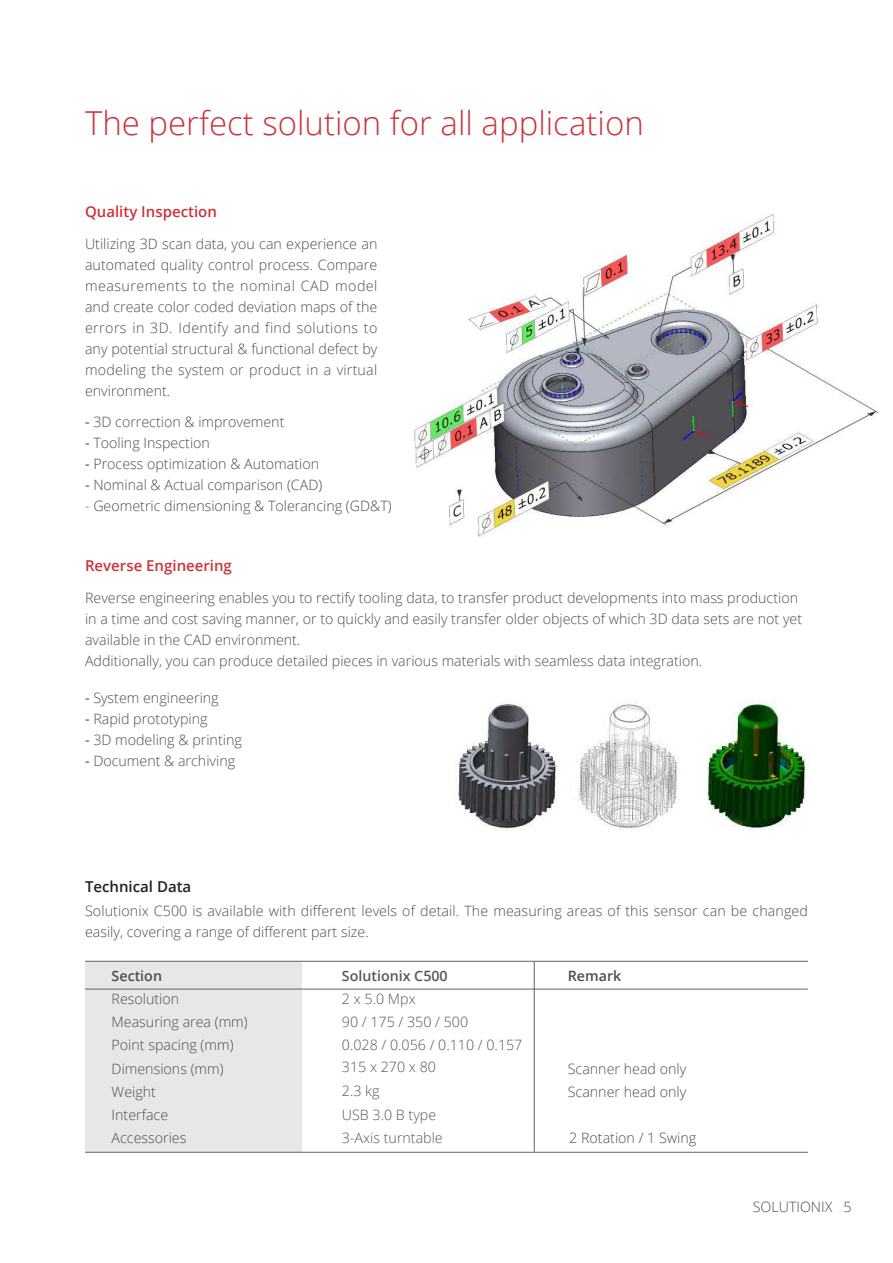
<style>
.page{position:relative;width:893px;height:1263px;background:#fff}
.page>*{position:absolute;margin:0;border:0;box-sizing:border-box;transform-origin:0 0}
.t1{font:300 33px "Open Sans";color:#cc323b}
.t2{font:600 15px "Open Sans";color:#cc323b}
.t3{font:600 15px "Open Sans";color:#231f20}
.t4{font:300 14.25px/21px "Open Sans";color:#4b4c4d}
.t5{font:300 14.25px/23.2px "Open Sans";color:#565758}
.t6{font:600 14.25px "Open Sans";color:#4b4c4d}
.s1{font-weight:400}
.s2{font-weight:600}
</style>
<div class="page">
<div style="left:85px;top:961px;width:216px;height:191px;background:#e6e7e9"></div>
<img style="left:454px;top:700px;width:356px;height:131px">
<hr style="left:85px;top:961px;width:723px;height:1px;background:#636366">
<hr style="left:85px;top:989px;width:723px;height:1px;background:#636366">
<hr style="left:85px;top:1152px;width:723px;height:1px;background:#636366">
<hr style="left:534px;top:961px;width:1px;height:191px;background:#636366">
<img style="left:411px;top:213px;width:469px;height:324px">
<p class="t1" style="left:85px;top:100px;width:560px">The perfect solution for all application</p>
<p class="t2" style="left:85px;top:201px;width:133px">Quality Inspection</p>
<p class="t4" style="left:85px;top:233px;width:294px;text-align:justify">Utilizing 3D scan data, you can experience an automated quality control process. Compare measurements to the nominal CAD model and create color coded deviation maps of the errors in 3D. Identify and find solutions to any potential structural &amp; functional defect by modeling the system or product in a virtual environment.</p>
<p class="t4" style="left:85px;top:411px;width:201px"><span class="s1">-</span> 3D correction &amp; improvement</p>
<p class="t4" style="left:85px;top:432px;width:126px"><span class="s1">-</span> Tooling Inspection</p>
<p class="t4" style="left:85px;top:453px;width:236px"><span class="s1">-</span> Process optimization &amp; Automation</p>
<p class="t4" style="left:85px;top:474px;width:239px"><span class="s1">-</span> Nominal &amp; Actual comparison (CAD)</p>
<p class="t4" style="left:85px;top:495px;width:308px">- Geometric dimensioning &amp; Tolerancing (GD&amp;T)</p>
<p class="t2" style="left:85px;top:555px;width:148px">Reverse Engineering</p>
<p class="t4" style="left:85px;top:587px;width:719px">Reverse engineering enables you to rectify tooling data, to transfer product developments into mass production in a time and cost saving manner, or to quickly and easily transfer older objects of which 3D data sets are not yet available in the CAD environment.</p>
<p class="t4" style="left:85px;top:650px;width:619px">Additionally, you can produce detailed pieces in various materials with seamless data integration.</p>
<p class="t4" style="left:85px;top:687px;width:135px"><span class="s1">-</span> System engineering</p>
<p class="t4" style="left:85px;top:708px;width:124px"><span class="s1">-</span> Rapid prototyping</p>
<p class="t4" style="left:85px;top:729px;width:158px"><span class="s1">-</span> 3D modeling &amp; printing</p>
<p class="t4" style="left:85px;top:750px;width:152px"><span class="s1">-</span> Document &amp; archiving</p>
<p class="t3" style="left:85px;top:876px;width:108px">Technical Data</p>
<p class="t4" style="left:85px;top:900px;width:724px">Solutionix C500 is available with different levels of detail. The measuring areas of this sensor can be changed easily, covering a range of different part size.</p>
<p class="t6" style="left:112px;top:966px;width:52px">Section</p>
<p class="t4" style="left:112px;top:988px;width:69px">Resolution</p>
<p class="t4" style="left:112px;top:1011px;width:138px">Measuring area (mm)</p>
<p class="t4" style="left:112px;top:1034px;width:123px">Point spacing (mm)</p>
<p class="t4" style="left:112px;top:1058px;width:113px">Dimensions (mm)</p>
<p class="t4" style="left:112px;top:1081px;width:46px">Weight</p>
<p class="t4" style="left:112px;top:1104px;width:58px">Interface</p>
<p class="t4" style="left:112px;top:1127px;width:76px">Accessories</p>
<p class="t5" style="left:342px;top:963px;width:182px"><span class="s2">Solutionix C500<br></span>2 x 5.0 Mpx<br>90 / 175 / 350 / 500<br>0.028 / 0.056 / 0.110 / 0.157</p>
<p class="t5" style="left:342px;top:1055px;width:96px">315 x 270 x 80<br>2.3 kg</p>
<p class="t5" style="left:342px;top:1103px;width:102px">USB 3.0 B type<br>3-Axis turntable</p>
<p class="t6" style="left:568px;top:966px;width:55px">Remark</p>
<p class="t4" style="left:568px;top:1058px;width:120px">Scanner head only</p>
<p class="t4" style="left:568px;top:1081px;width:120px">Scanner head only</p>
<p class="t4" style="left:569px;top:1127px;width:128px">2 Rotation / 1 Swing</p>
<p class="t4" style="left:753px;top:1196px;width:100px">SOLUTIONIX 5</p>
</div>
